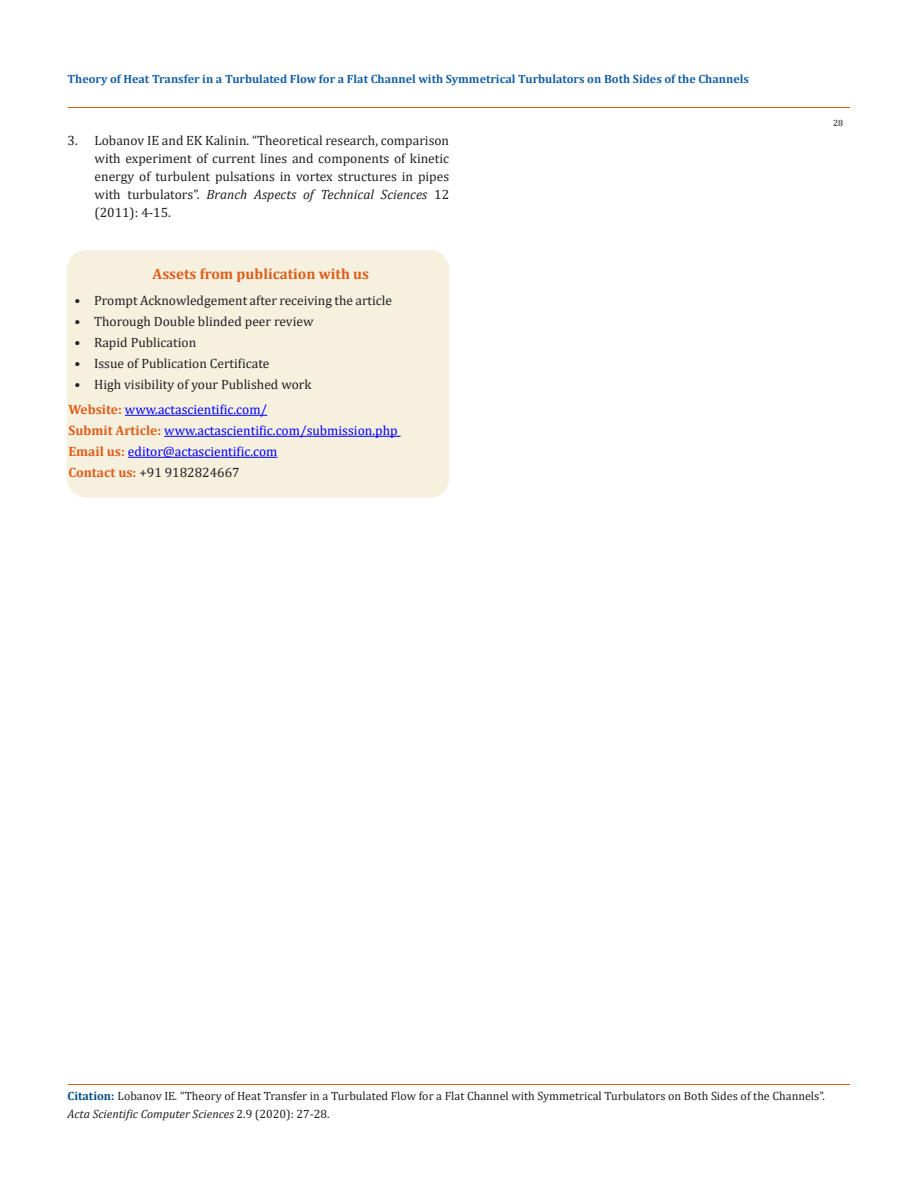
<style>
.page{position:relative;width:917px;height:1188px;background:#fff}
.page>*{position:absolute;margin:0;border:0;box-sizing:border-box;transform-origin:0 0}
.t1{font:700 15px "Cambria";color:#e05d1a}
.t2{font:13.5px/18px "Cambria";color:#231f20;text-align:justify}
.t3{font:13.5px "Cambria";color:#00f}
.t4{font:12px/18px "Cambria";color:#231f20}
.t5{font:700 12px "Cambria";color:#1560a6}
.t6{font:9px "Cambria";color:#231f20}
.s1{font-style:italic}
.s2{font-weight:700;color:#e05d1a}
.s3{font-weight:700;color:#035089}
</style>
<div class="page">
<hr style="left:68px;top:108px;width:781px;height:1px;background:#e05d1a">
<hr style="left:68px;top:1084px;width:781px;height:1px;background:#e05d1a">
<div style="left:68px;top:251px;width:380px;height:246px;background:#f6f0df;border-radius:18px"></div>
<div style="left:67px;top:250px;width:382px;height:248px;border:2px solid #f6f0df;border-radius:18px"></div>
<hr style="left:125px;top:415px;width:142px;height:1px;background:#00f">
<hr style="left:164px;top:436px;width:236px;height:1px;background:#00f">
<hr style="left:128px;top:457px;width:149px;height:1px;background:#00f">
<p class="t5" style="left:68px;top:70px;width:683px">Theory of Heat Transfer in a Turbulated Flow for a Flat Channel with Symmetrical Turbulators on Both Sides of the Channels</p>
<p class="t2" style="left:94px;top:132px;width:356px;text-indent:-27px">3. Lobanov IE and EK Kalinin. “Theoretical research, comparison with experiment of current lines and components of kinetic energy of turbulent pulsations in vortex structures in pipes with turbulators”. <span class="s1">Branch Aspects of Technical Sciences</span> 12 (2011): 4-15.</p>
<p class="t1" style="left:153px;top:263px;width:218px">Assets from publication with us</p>
<p class="t2" style="left:75px;top:291px;width:319px">• Prompt Acknowledgement after receiving the article</p>
<p class="t2" style="left:75px;top:312px;width:240px">• Thorough Double blinded peer review</p>
<p class="t2" style="left:75px;top:333px;width:123px">• Rapid Publication</p>
<p class="t2" style="left:75px;top:354px;width:196px">• Issue of Publication Certificate</p>
<p class="t2" style="left:75px;top:375px;width:238px">• High visibility of your Published work</p>
<p class="t3" style="left:68px;top:402px;width:200px"><span class="s2">Website:</span> www.actascientific.com/</p>
<p class="t3" style="left:68px;top:423px;width:330px"><span class="s2">Submit Article:</span> www.actascientific.com/submission.php</p>
<p class="t3" style="left:68px;top:444px;width:210px"><span class="s2">Email us:</span> editor@actascientific.com</p>
<p class="t2" style="left:68px;top:464px;width:173px"><span class="s2">Contact us:</span> +91 9182824667</p>
<p class="t6" style="left:833px;top:118px;width:11px">28</p>
<p class="t4" style="left:68px;top:1087px;width:759px"><span class="s3">Citation:</span> Lobanov IE<span class="s1">.</span> “Theory of Heat Transfer in a Turbulated Flow for a Flat Channel with Symmetrical Turbulators on Both Sides of the Channels”.<br><span class="s1">Acta Scientific Computer Sciences</span> 2.9 (2020): 27-28.</p>
</div>
